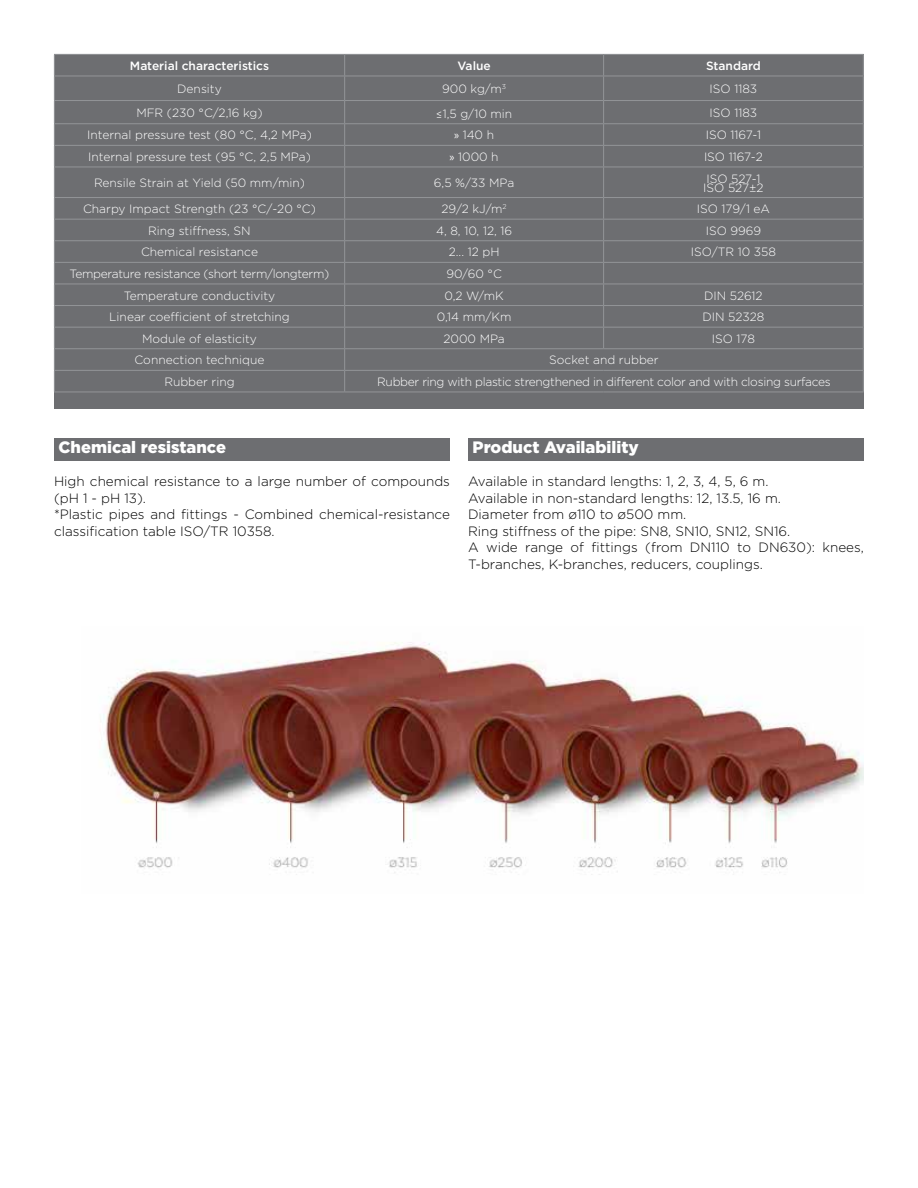
<style>
.page{position:relative;width:918px;height:1188px;background:#fff}
.page>*{position:absolute;margin:0;border:0;box-sizing:border-box;transform-origin:0 0}
.t1{font:900 16.5px "Gotham";color:#fff}
.t2{font:300 13.5px/16.5px "Gotham";color:#000}
.t3{font:300 12px/9px "Gotham";color:#fff}
.t4{font:300 12px "Gotham";letter-spacing:-.025em;color:#fff}
.t5{font:500 12px "Gotham";color:#fff}
.s1{font-family:"Fira Sans"}
.s2{font-family:"Myriad Pro";font-weight:400}
</style>
<div class="page">
<div style="left:54px;top:438px;width:396px;height:22px;background:#6d6e71"></div>
<div style="left:468px;top:438px;width:396px;height:22px;background:#6d6e71"></div>
<div style="left:54px;top:54px;width:809px;height:355px;background:#6d6e71"></div>
<img style="left:103px;top:642px;width:760px;height:233px">
<hr style="left:54px;top:54px;width:291px;height:1px;background:#939598">
<hr style="left:345px;top:54px;width:259px;height:1px;background:#939598">
<hr style="left:604px;top:54px;width:260px;height:1px;background:#939598">
<hr style="left:54px;top:76px;width:291px;height:1px;background:#939598">
<hr style="left:345px;top:76px;width:259px;height:1px;background:#939598">
<hr style="left:604px;top:76px;width:260px;height:1px;background:#939598">
<hr style="left:54px;top:100px;width:291px;height:1px;background:#939598">
<hr style="left:345px;top:100px;width:259px;height:1px;background:#939598">
<hr style="left:604px;top:100px;width:260px;height:1px;background:#939598">
<hr style="left:54px;top:123px;width:291px;height:1px;background:#939598">
<hr style="left:345px;top:123px;width:259px;height:1px;background:#939598">
<hr style="left:604px;top:123px;width:260px;height:1px;background:#939598">
<hr style="left:54px;top:145px;width:291px;height:1px;background:#939598">
<svg style="left:54px;top:55px;width:1px;height:112px"></svg>
<hr style="left:345px;top:145px;width:259px;height:1px;background:#939598">
<svg style="left:344px;top:55px;width:1px;height:112px"></svg>
<hr style="left:604px;top:145px;width:260px;height:1px;background:#939598">
<svg style="left:603px;top:55px;width:1px;height:112px"></svg>
<svg style="left:863px;top:55px;width:1px;height:112px"></svg>
<hr style="left:54px;top:167px;width:291px;height:1px;background:#939598">
<hr style="left:54px;top:167px;width:1px;height:30px;background:#939598">
<hr style="left:345px;top:167px;width:259px;height:1px;background:#939598">
<hr style="left:344px;top:167px;width:1px;height:30px;background:#939598">
<hr style="left:604px;top:167px;width:260px;height:1px;background:#939598">
<hr style="left:603px;top:167px;width:1px;height:30px;background:#939598">
<hr style="left:863px;top:167px;width:1px;height:30px;background:#939598">
<hr style="left:54px;top:197px;width:291px;height:1px;background:#939598">
<hr style="left:345px;top:197px;width:259px;height:1px;background:#939598">
<hr style="left:604px;top:197px;width:260px;height:1px;background:#939598">
<hr style="left:54px;top:219px;width:291px;height:1px;background:#939598">
<hr style="left:345px;top:219px;width:259px;height:1px;background:#939598">
<hr style="left:604px;top:219px;width:260px;height:1px;background:#939598">
<hr style="left:54px;top:240px;width:291px;height:1px;background:#939598">
<hr style="left:345px;top:240px;width:259px;height:1px;background:#939598">
<hr style="left:604px;top:240px;width:260px;height:1px;background:#939598">
<hr style="left:54px;top:262px;width:291px;height:1px;background:#939598">
<hr style="left:345px;top:262px;width:259px;height:1px;background:#939598">
<hr style="left:604px;top:262px;width:260px;height:1px;background:#939598">
<hr style="left:54px;top:284px;width:291px;height:1px;background:#939598">
<hr style="left:345px;top:284px;width:259px;height:1px;background:#939598">
<hr style="left:604px;top:284px;width:260px;height:1px;background:#939598">
<hr style="left:54px;top:305px;width:291px;height:1px;background:#939598">
<hr style="left:345px;top:305px;width:259px;height:1px;background:#939598">
<hr style="left:604px;top:305px;width:260px;height:1px;background:#939598">
<hr style="left:54px;top:327px;width:291px;height:1px;background:#939598">
<hr style="left:345px;top:327px;width:259px;height:1px;background:#939598">
<hr style="left:604px;top:327px;width:260px;height:1px;background:#939598">
<svg style="left:603px;top:198px;width:1px;height:150px"></svg>
<hr style="left:54px;top:348px;width:291px;height:1px;background:#939598">
<hr style="left:345px;top:348px;width:259px;height:1px;background:#939598">
<hr style="left:604px;top:348px;width:260px;height:1px;background:#939598">
<hr style="left:54px;top:370px;width:291px;height:1px;background:#939598">
<svg style="left:54px;top:198px;width:1px;height:194px"></svg>
<hr style="left:345px;top:370px;width:259px;height:1px;background:#939598">
<svg style="left:344px;top:198px;width:1px;height:194px"></svg>
<hr style="left:604px;top:370px;width:260px;height:1px;background:#939598">
<svg style="left:863px;top:198px;width:1px;height:194px"></svg>
<hr style="left:54px;top:392px;width:291px;height:1px;background:#939598">
<hr style="left:345px;top:392px;width:259px;height:1px;background:#939598">
<hr style="left:604px;top:392px;width:260px;height:1px;background:#939598">
<p class="t5" style="left:130px;top:58px;width:141px">Material characteristics</p>
<p class="t5" style="left:457px;top:58px;width:35px">Value</p>
<p class="t5" style="left:706px;top:58px;width:56px">Standard</p>
<p class="t3" style="left:177px;top:84px;width:46px">Density</p>
<p class="t3" style="left:442px;top:84px;width:65px">900 kg/m<sup>3</sup></p>
<p class="t3" style="left:710px;top:84px;width:49px">ISO 1183</p>
<p class="t3" style="left:136px;top:108px;width:128px">MFR (230 °C/2,16 kg)</p>
<p class="t3" style="left:436px;top:109px;width:78px"><span class="s1">≤</span>1,5 g/10 min</p>
<p class="t3" style="left:710px;top:108px;width:49px">ISO 1183</p>
<p class="t3" style="left:87px;top:130px;width:226px">Internal pressure test (80 °C, 4,2 MPa)</p>
<p class="t3" style="left:454px;top:130px;width:41px"><span class="s2">»</span> 140 h</p>
<p class="t3" style="left:706px;top:130px;width:57px">ISO 1167-1</p>
<p class="t3" style="left:88px;top:152px;width:224px">Internal pressure test (95 °C, 2,5 MPa)</p>
<p class="t3" style="left:450px;top:152px;width:51px"><span class="s2">»</span> 1000 h</p>
<p class="t3" style="left:704px;top:152px;width:60px">ISO 1167-2</p>
<p class="t3" style="left:94px;top:178px;width:212px">Rensile Strain at Yield (50 mm/min)</p>
<p class="t3" style="left:434px;top:178px;width:82px">6,5 %/33 MPa</p>
<p class="t3" style="left:703px;top:173px;width:62px">ISO 527-1<br>ISO 527±2</p>
<p class="t3" style="left:83px;top:204px;width:234px">Charpy Impact Strength (23 °C/-20 °C)</p>
<p class="t3" style="left:442px;top:204px;width:67px">29/2 kJ/m<sup>2</sup></p>
<p class="t3" style="left:697px;top:204px;width:75px">ISO 179/1 eA</p>
<p class="t3" style="left:148px;top:226px;width:104px">Ring stiffness, SN</p>
<p class="t3" style="left:436px;top:226px;width:78px">4, 8, 10, 12, 16</p>
<p class="t3" style="left:706px;top:226px;width:57px">ISO 9969</p>
<p class="t3" style="left:141px;top:247px;width:118px">Chemical resistance</p>
<p class="t3" style="left:449px;top:247px;width:52px">2... 12 pH</p>
<p class="t3" style="left:691px;top:247px;width:86px">ISO/TR 10 358</p>
<p class="t4" style="left:70px;top:266px;width:261px">Temperature resistance (short term/longterm)</p>
<p class="t3" style="left:446px;top:269px;width:57px">90/60 °C</p>
<p class="t3" style="left:124px;top:290px;width:153px">Temperature conductivity</p>
<p class="t3" style="left:445px;top:290px;width:61px">0,2 W/mK</p>
<p class="t3" style="left:704px;top:290px;width:60px">DIN 52612</p>
<p class="t3" style="left:109px;top:312px;width:182px">Linear coefficient of stretching</p>
<p class="t3" style="left:437px;top:312px;width:76px">0,14 mm/Km</p>
<p class="t3" style="left:703px;top:312px;width:63px">DIN 52328</p>
<p class="t3" style="left:142px;top:334px;width:116px">Module of elasticity</p>
<p class="t3" style="left:443px;top:334px;width:63px">2000 MPa</p>
<p class="t3" style="left:712px;top:334px;width:45px">ISO 178</p>
<p class="t3" style="left:135px;top:355px;width:131px">Connection technique</p>
<p class="t3" style="left:549px;top:355px;width:111px">Socket and rubber</p>
<p class="t3" style="left:164px;top:377px;width:72px">Rubber ring</p>
<p class="t4" style="left:377px;top:374px;width:455px">Rubber ring with plastic strengthened in different color and with closing surfaces</p>
<h1 class="t1" style="left:59px;top:436px;width:169px">Chemical resistance</h1>
<p class="t2" style="left:54px;top:473px;width:398px">High chemical resistance to a large number of compounds (pH 1 - pH 13).<br>*Plastic pipes and fittings - Combined chemical-resistance classification table ISO/TR 10358.</p>
<h1 class="t1" style="left:473px;top:436px;width:168px">Product Availability</h1>
<p class="t2" style="left:468px;top:473px;width:397px">Available in standard lengths: 1, 2, 3, 4, 5, 6 m.<br>Available in non-standard lengths: 12, 13.5, 16 m.<br>Diameter from ø110 to ø500 mm.<br>Ring stiffness of the pipe: SN8, SN10, SN12, SN16.<br>A wide range of fittings (from DN110 to DN630): knees, T-branches, K-branches, reducers, couplings.</p>
</div>
